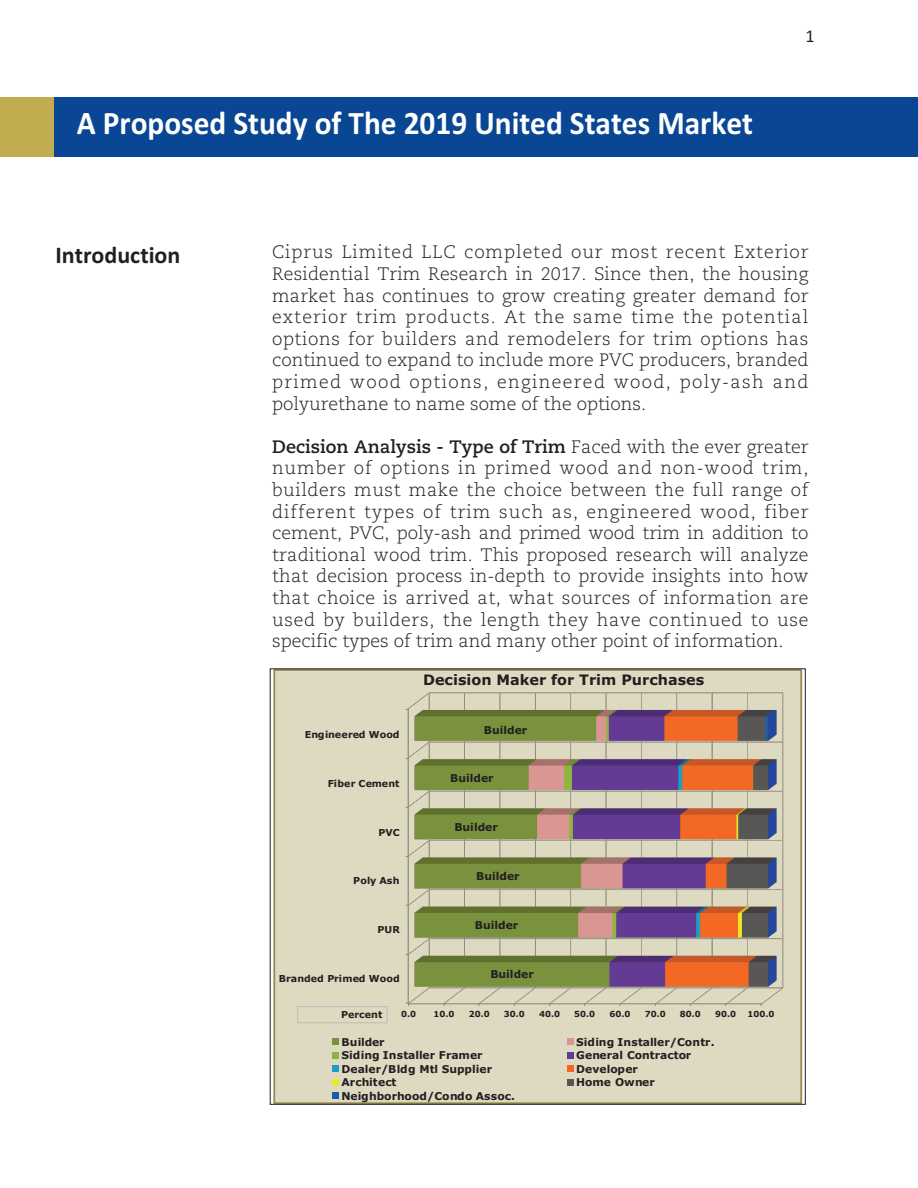
<style>
.page{position:relative;width:918px;height:1188px;background:#fff}
.page>*{position:absolute;margin:0;border:0;box-sizing:border-box;transform-origin:0 0}
.t1{font:700 33px "Calibri";color:#fff;scale:.95 1}
.t2{font:700 24px "Calibri";color:#231f20}
.t3{font:300 18px/21.6px "Caecilia LT Std";color:#231f20;text-align:justify}
.t4{font:18px "Calibri";color:#231f20}
.t5{font:700 14.4px "Verdana";color:#231f20}
.t6{font:700 10.8px "Verdana";color:#231f20}
.t7{font:700 9.6px "Verdana";color:#231f20}
.t8{font:700 8.4px "Verdana";letter-spacing:.005em;color:#231f20}
.s1{font-weight:700}
</style>
<div class="page">
<div style="left:54px;top:97px;width:864px;height:59px;background:#094694"></div>
<div style="left:0;top:97px;width:54px;height:59px;background:#c1ac4f"></div>
<div style="left:274px;top:670px;width:527px;height:433px;background:#ded9c1"></div>
<img style="left:408px;top:692px;width:376px;height:312px">
<svg style="left:333px;top:1039px;width:6px;height:6px"></svg>
<svg style="left:567px;top:1039px;width:6px;height:6px"></svg>
<svg style="left:333px;top:1053px;width:6px;height:6px"></svg>
<svg style="left:567px;top:1053px;width:6px;height:6px"></svg>
<svg style="left:333px;top:1066px;width:6px;height:6px"></svg>
<svg style="left:567px;top:1066px;width:6px;height:6px"></svg>
<svg style="left:333px;top:1080px;width:6px;height:6px"></svg>
<svg style="left:567px;top:1080px;width:6px;height:6px"></svg>
<svg style="left:333px;top:1093px;width:6px;height:6px"></svg>
<div style="left:297px;top:1006px;width:90px;height:17px;border:1px solid #bdbcbb"></div>
<h1 class="t1" style="left:77px;top:103px;width:713px">A Proposed Study of The 2019 United States Market</h1>
<p class="t4" style="left:805px;top:25px;width:11px">1</p>
<h2 class="t2" style="left:56px;top:240px;width:126px">introduction</h2>
<p class="t3" style="left:272px;top:243px;width:538px">Ciprus Limited LLC completed our most recent Exterior Residential Trim Research in 2017. Since then, the housing market has continues to grow creating greater demand for exterior trim products. At the same time the potential options for builders and remodelers for trim options has continued to expand to include more PVC producers, branded primed wood options, engineered wood, poly-ash and polyurethane to name some of the options.</p>
<p class="t3" style="left:272px;top:437px;width:538px"><span class="s1">Decision Analysis - Type of Trim</span> Faced with the ever greater number of options in primed wood and non-wood trim, builders must make the choice between the full range of different types of trim such as, engineered wood, fiber cement, PVC, poly-ash and primed wood trim in addition to traditional wood trim. This proposed research will analyze that decision process in-depth to provide insights into how that choice is arrived at, what sources of information are used by builders, the length they have continued to use specific types of trim and many other point of information.</p>
<p class="t5" style="left:423px;top:669px;width:283px">Decision Maker for Trim Purchases</p>
<p class="t7" style="left:305px;top:728px;width:96px">Engineered Wood</p>
<p class="t6" style="left:484px;top:722px;width:45px">Builder</p>
<p class="t7" style="left:328px;top:776px;width:73px">Fiber Cement</p>
<p class="t6" style="left:450px;top:771px;width:45px">Builder</p>
<p class="t7" style="left:378px;top:825px;width:23px">PVC</p>
<p class="t6" style="left:454px;top:820px;width:45px">Builder</p>
<p class="t7" style="left:353px;top:874px;width:48px">Poly Ash</p>
<p class="t6" style="left:476px;top:869px;width:45px">Builder</p>
<p class="t7" style="left:377px;top:923px;width:24px">PUR</p>
<p class="t6" style="left:475px;top:918px;width:45px">Builder</p>
<p class="t7" style="left:279px;top:972px;width:122px">Branded Primed Wood</p>
<p class="t6" style="left:490px;top:967px;width:45px">Builder</p>
<p class="t7" style="left:341px;top:1008px;width:43px">Percent</p>
<p class="t8" style="left:401px;top:1008px;width:16px">0.0</p>
<p class="t8" style="left:434px;top:1008px;width:22px">10.0</p>
<p class="t8" style="left:469px;top:1008px;width:22px">20.0</p>
<p class="t8" style="left:504px;top:1008px;width:22px">30.0</p>
<p class="t8" style="left:539px;top:1008px;width:22px">40.0</p>
<p class="t8" style="left:574px;top:1008px;width:22px">50.0</p>
<p class="t8" style="left:610px;top:1008px;width:22px">60.0</p>
<p class="t8" style="left:645px;top:1008px;width:22px">70.0</p>
<p class="t8" style="left:680px;top:1008px;width:22px">80.0</p>
<p class="t8" style="left:715px;top:1008px;width:22px">90.0</p>
<p class="t8" style="left:747px;top:1008px;width:28px">100.0</p>
<p class="t6" style="left:342px;top:1034px;width:45px">Builder</p>
<p class="t6" style="left:576px;top:1034px;width:140px">Siding Installer/Contr.</p>
<p class="t6" style="left:342px;top:1048px;width:143px">Siding Installer Framer</p>
<p class="t6" style="left:576px;top:1048px;width:117px">General Contractor</p>
<p class="t6" style="left:342px;top:1061px;width:152px">Dealer/Bldg Mtl Supplier</p>
<p class="t6" style="left:576px;top:1061px;width:63px">Developer</p>
<p class="t6" style="left:342px;top:1075px;width:56px">Architect</p>
<p class="t6" style="left:576px;top:1075px;width:80px">Home Owner</p>
<p class="t6" style="left:342px;top:1088px;width:175px">Neighborhood/Condo Assoc.</p>
</div>
